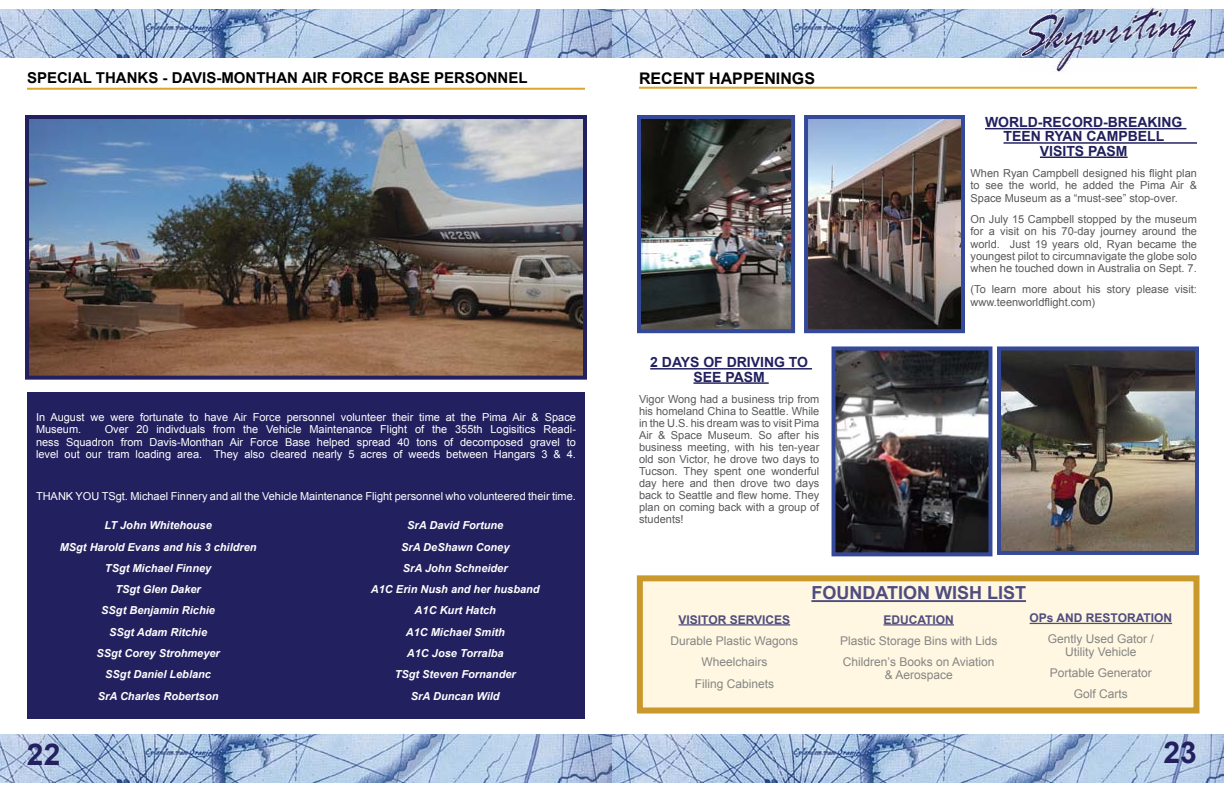
<style>
.page{position:relative;width:1224px;height:792px;background:#fff}
.page>*{position:absolute;margin:0;border:0;box-sizing:border-box;transform-origin:0 0}
.t1{font:700 30px "Arial";color:#22205f}
.t2{font:700 18px "Arial";color:#4e4d7f}
.t3{font:700 16px "Arial";color:#000}
.t4{font:700 15px "Arial";color:#000}
.t5{font:700 14px/14.3px "Arial";color:#22205f}
.t6{font:12px/21.3px "Arial";color:#858585;text-align:center}
.t7{font:700 12px "Arial";color:#4e4d7f}
.t8{font:11px/12px "Arial";color:#58595b;text-align:justify}
.t9{font:11px/12.3px "Arial";color:#fff}
.t10{font:italic 700 11px/21.3px "Arial";color:#fff;text-align:center}
</style>
<div class="page">
<img style="left:612px;top:9px;width:612px;height:49px">
<img style="left:0;top:9px;width:612px;height:49px">
<img style="left:0;top:734px;width:1224px;height:49px">
<hr style="left:27px;top:88px;width:558px;height:2px;background:#dda52a">
<hr style="left:639px;top:87px;width:558px;height:2px;background:#dda52a">
<img style="left:1019px;top:6px;width:179px;height:66px">
<img style="left:30px;top:120px;width:552px;height:255px">
<div style="left:25px;top:115px;width:562px;height:265px;border:4px solid #22205f"></div>
<div style="left:27px;top:392px;width:558px;height:327px;background:#23205f"></div>
<img style="left:837px;top:351px;width:150px;height:200px">
<div style="left:832px;top:346px;width:160px;height:210px;border:4px solid #35499a"></div>
<img style="left:1002px;top:351px;width:192px;height:199px">
<div style="left:997px;top:346px;width:202px;height:209px;border:4px solid #35499a"></div>
<img style="left:809px;top:120px;width:151px;height:208px">
<div style="left:804px;top:115px;width:161px;height:218px;border:4px solid #35499a"></div>
<img style="left:642px;top:120px;width:148px;height:208px">
<div style="left:637px;top:115px;width:158px;height:218px;border:4px solid #35499a"></div>
<hr style="left:985px;top:128px;width:201px;height:1px;background:#22205f">
<hr style="left:1004px;top:142px;width:193px;height:2px;background:#22205f">
<hr style="left:1040px;top:157px;width:88px;height:1px;background:#22205f">
<hr style="left:650px;top:368px;width:162px;height:2px;background:#22205f">
<hr style="left:694px;top:382px;width:75px;height:2px;background:#22205f">
<div style="left:637px;top:575px;width:563px;height:139px;background:#fff7e1;border:6px solid #ca992c"></div>
<hr style="left:811px;top:600px;width:215px;height:2px;background:#4e4d7f">
<hr style="left:679px;top:624px;width:111px;height:2px;background:#4e4d7f">
<hr style="left:883px;top:624px;width:71px;height:2px;background:#4e4d7f">
<hr style="left:1030px;top:623px;width:142px;height:1px;background:#4e4d7f">
<h3 class="t4" style="left:27px;top:68px;width:497px">SPECIAL THAN KS - DAVIS-MONTHAN AIR FORCE BASE PERSONN EL</h3>
<h3 class="t3" style="left:639px;top:68px;width:94px">RECENT HAPP</h3>
<h3 class="t3" style="left:754px;top:68px;width:63px">ENINGS</h3>
<p class="t5" style="left:985px;top:116px;width:199px">WORLD-RECORD-BREAKI NG</p>
<p class="t5" style="left:1004px;top:130px;width:162px">TEEN RYAN CAMPBELL</p>
<p class="t5" style="left:1040px;top:144px;width:78px">VISITS PASM</p>
<p class="t8" style="left:971px;top:167px;width:228px;line-height:12.3px">When Ryan Campbell designed his flight plan to see the world, he added the Pima Air &amp; Space Museum as a “must-see” stop-over.</p>
<p class="t8" style="left:971px;top:213px;width:228px;line-height:12.3px">On July 15 Campbell stopped by the museum for a visit on his 70-day journey around the world. Just 19 years old, Ryan became the youngest pilot to circumnavigate the globe solo when he touched down in Australia on Sept. 7.</p>
<p class="t8" style="left:971px;top:284px;width:228px;line-height:12.3px">(To learn more about his story please visit: www.teenworldflight.com)</p>
<p class="t9" style="left:36px;top:411px;width:542px">In August we were fortunate to have Air Force personnel volunteer their time at the Pima Air &amp; Space<br>Museum.</p>
<p class="t9" style="left:36px;top:423px;width:542px;text-align:justify;text-indent:69px">Over 20 indivduals from the Vehicle Maintenance Flight of the 355th Logisitics Readi&shy;ness Squadron from Davis-Monthan Air Force Base helped spread 40 tons of decomposed gravel to level out our tram loading area. They also cleared nearly 5 acres of weeds between Hangars 3 &amp; 4.</p>
<p class="t9" style="left:36px;top:491px;width:541px">THANK YOU TSgt. Michael Finnery and all the Vehicle Maintenance Flight personnel who volunteered their time.</p>
<p class="t10" style="left:60px;top:515px;width:198px">LT John Whitehouse<br>MSgt Harold Evans and his 3 children<br>TSgt Michael Finney<br>TSgt Glen Daker<br>SSgt Benjamin Richie<br>SSgt Adam Ritchie<br>SSgt Corey Strohmeyer<br>SSgt Daniel Leblanc<br>SrA Charles Robertson</p>
<p class="t10" style="left:371px;top:515px;width:170px">SrA David Fortune<br>SrA DeShawn Coney<br>SrA John Schneider<br>A1C Erin Nush and her husband<br>A1C Kurt Hatch<br>A1C Michael Smith<br>A1C Jose Torralba<br>TSgt Steven Fornander<br>SrA Duncan Wild</p>
<p class="t5" style="left:694px;top:356px;width:115px;text-indent:-43px">2 DAYS OF DRIVING TO<br>SEE</p>
<p class="t5" style="left:725px;top:370px;width:30px">PASM</p>
<p class="t8" style="left:639px;top:393px;width:182px">Vigor Wong had a business trip from his homeland China to Seattle. While in the U.S. his dream was to visit Pima Air &amp; Space Museum. So after his business meeting, with his ten-year old son Victor, he drove two days to Tucson. They spent one wonderful day here and then drove two days back to Seattle and flew home. They plan on coming back with a group of students!</p>
<p class="t7" style="left:679px;top:611px;width:61px">VISITOR SER</p>
<p class="t7" style="left:754px;top:611px;width:29px">VICES</p>
<p class="t6" style="left:671px;top:630px;width:129px">Durable Plastic Wagons<br>Wheelchairs<br>Filing Cabinets</p>
<h2 class="t2" style="left:811px;top:581px;width:151px">FOUNDATION WISH</h2>
<h2 class="t2" style="left:987px;top:581px;width:41px">LIST</h2>
<p class="t7" style="left:883px;top:611px;width:72px">EDUCATION</p>
<p class="t6" style="left:840px;top:630px;width:159px;text-align:left">Plastic Storage Bins with Lids<br>Children’s Books on Aviation</p>
<p class="t6" style="left:885px;top:664px;width:70px">&amp; Aerospace</p>
<p class="t7" style="left:1030px;top:610px;width:65px">OPS AND RES</p>
<p class="t7" style="left:1111px;top:610px;width:63px">TORATIO N</p>
<p class="t6" style="left:1048px;top:633px;width:108px;line-height:12.3px">Gently Used Gator /<br>Utility Vehicle</p>
<p class="t6" style="left:1050px;top:662px;width:104px">Portable Generator<br>Golf Carts</p>
<h1 class="t1" style="left:27px;top:734px;width:35px">22</h1>
<h1 class="t1" style="left:1164px;top:732px;width:35px">23</h1>
</div>
